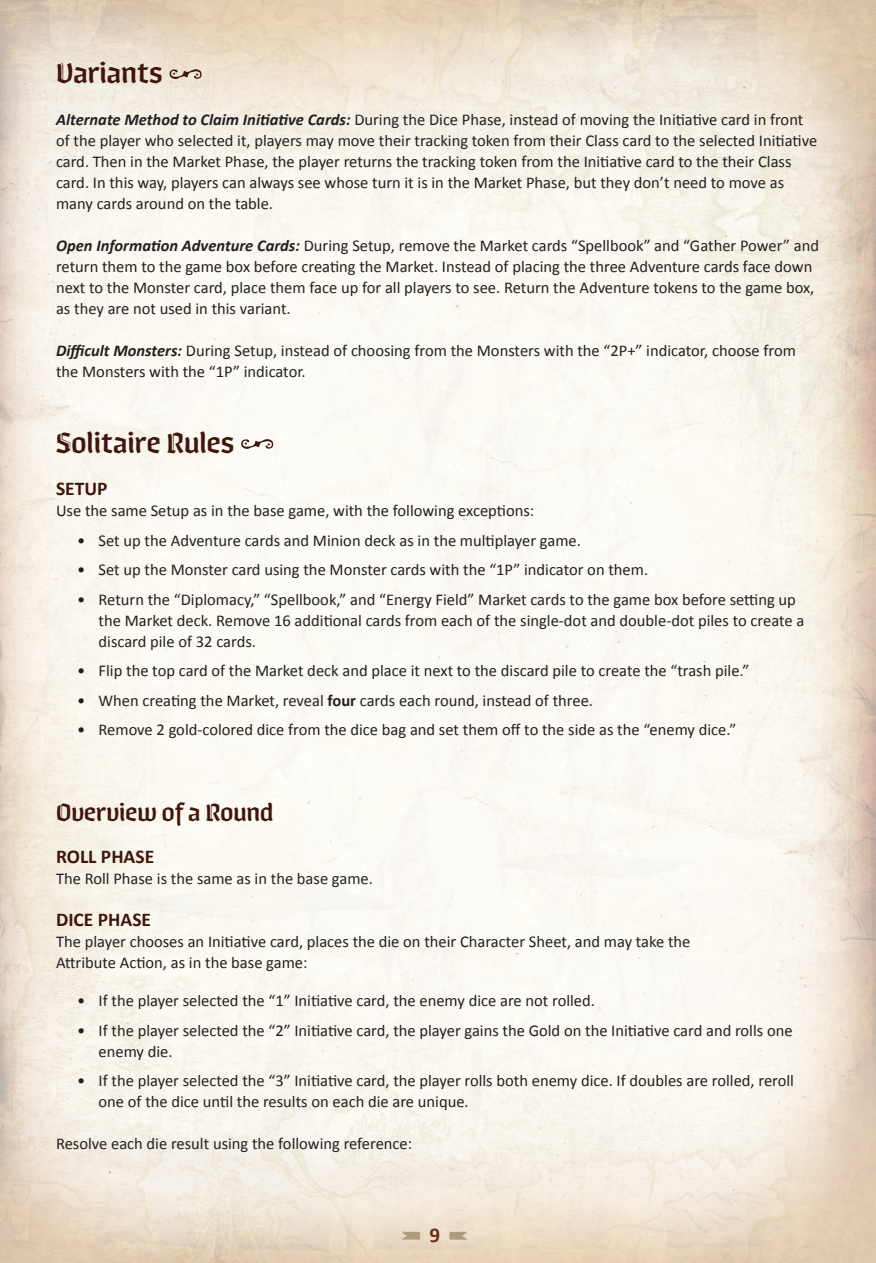
<style>
.page{position:relative;width:876px;height:1263px;background:#fff}
.page>*{position:absolute;margin:0;border:0;box-sizing:border-box;transform-origin:0 0}
.t1{font:31.5px "Whisky";color:#40150b}
.t2{font:27px "Whisky";color:#40150b}
.t3{font:21px "Sheldon Pictures";color:#ad9c7e}
.t4{font:700 19.5px "Calibri";color:#40150b}
.t5{font:16.5px/21px "Calibri";color:#231f20}
.s1{font-weight:700;font-style:italic}
.s2{font-weight:700}
.s3{font-family:"Calibri";font-weight:700;color:#672f1a}
</style>
<div class="page">
<img style="left:0;top:0;width:875px;height:1262px">
<h1 class="t1" style="left:56px;top:55px;width:148px">Variants ❖</h1>
<p class="t5" style="left:56px;top:109px;width:762px"><span class="s1">Alternate Method to Claim Initiative Cards:</span> During the Dice Phase, instead of moving the Initiative card in front of the player who selected it, players may move their tracking token from their Class card to the selected Initiative card. Then in the Market Phase, the player returns the tracking token from the Initiative card to the their Class card. In this way, players can always see whose turn it is in the Market Phase, but they don’t need to move as many cards around on the table.</p>
<p class="t5" style="left:56px;top:235px;width:764px"><span class="s1">Open Information Adventure Cards:</span> During Setup, remove the Market cards “Spellbook” and “Gather Power” and return them to the game box before creating the Market. Instead of placing the three Adventure cards face down next to the Monster card, place them face up for all players to see. Return the Adventure tokens to the game box, as they are not used in this variant.</p>
<p class="t5" style="left:56px;top:340px;width:741px"><span class="s1">Difficult Monsters:</span> During Setup, instead of choosing from the Monsters with the “2P+” indicator, choose from the Monsters with the “1P” indicator.</p>
<h1 class="t1" style="left:56px;top:425px;width:219px">Solitaire Rules ❖</h1>
<p class="t4" style="left:56px;top:476px;width:53px">SETUP</p>
<p class="t5" style="left:56px;top:500px;width:479px">Use the same Setup as in the base game, with the following exceptions:</p>
<p class="t5" style="left:77px;top:529px;width:505px">• Set up the Adventure cards and Minion deck as in the multiplayer game.</p>
<p class="t5" style="left:77px;top:559px;width:572px">• Set up the Monster card using the Monster cards with the “1P” indicator on them.</p>
<p class="t5" style="left:98px;top:588px;width:707px;text-indent:-21px">• Return the “Diplomacy,” “Spellbook,” and “Energy Field” Market cards to the game box before setting up the Market deck. Remove 16 additional cards from each of the single-dot and double-dot piles to create a discard pile of 32 cards.</p>
<p class="t5" style="left:77px;top:660px;width:673px">• Flip the top card of the Market deck and place it next to the discard pile to create the “trash pile.”</p>
<p class="t5" style="left:77px;top:689px;width:517px">• When creating the Market, reveal <span class="s2">four</span> cards each round, instead of three.</p>
<p class="t5" style="left:77px;top:719px;width:660px">• Remove 2 gold-colored dice from the dice bag and set them off to the side as the “enemy dice.”</p>
<h2 class="t2" style="left:56px;top:796px;width:219px">Overview of a Round</h2>
<p class="t4" style="left:56px;top:844px;width:100px">ROLL PHASE</p>
<p class="t5" style="left:56px;top:868px;width:318px">The Roll Phase is the same as in the base game.</p>
<p class="t4" style="left:56px;top:907px;width:96px">DICE PHASE</p>
<p class="t5" style="left:56px;top:931px;width:635px">The player chooses an Initiative card, places the die on their Character Sheet, and may take the<br>Attribute Action, as in the base game:</p>
<p class="t5" style="left:77px;top:990px;width:519px">• If the player selected the “1” Initiative card, the enemy dice are not rolled.</p>
<p class="t5" style="left:98px;top:1019px;width:695px;text-indent:-21px">• If the player selected the “2” Initiative card, the player gains the Gold on the Initiative card and rolls one enemy die.</p>
<p class="t5" style="left:98px;top:1070px;width:696px;text-indent:-21px">• If the player selected the “3” Initiative card, the player rolls both enemy dice. If doubles are rolled, reroll one of the dice until the results on each die are unique.</p>
<p class="t5" style="left:56px;top:1133px;width:357px">Resolve each die result using the following reference:</p>
<p class="t3" style="left:402px;top:1224px;width:67px">- <span class="s3">9</span> ,</p>
</div>
